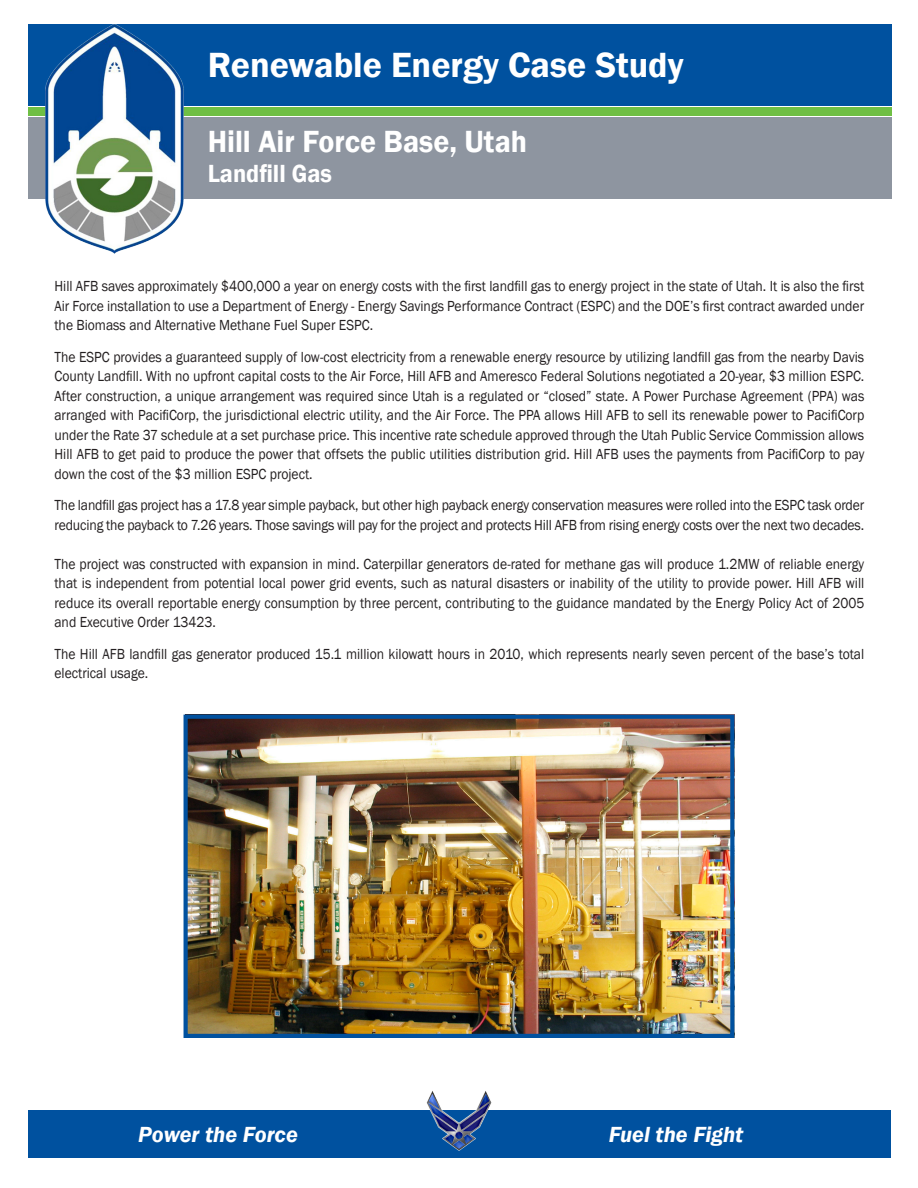
<style>
.page{position:relative;width:918px;height:1188px;background:#fff}
.page>*{position:absolute;margin:0;border:0;box-sizing:border-box;transform-origin:0 0}
.t1{font:600 36px "Franklin Gothic";color:#fff}
.t2{font:600 31.5px "Franklin Gothic";color:#fff;scale:.95 1}
.t3{font:600 25.5px "Franklin Gothic";color:#fff;scale:.95 1}
.t4{font:italic 600 22.5px "Franklin Gothic";color:#fff}
.t5{font:15px/19.5px "Franklin Gothic";letter-spacing:-.01em;color:#231f20;text-align:justify;scale:.91 1}
</style>
<div class="page">
<div style="left:29px;top:24px;width:863px;height:81px;background:#00519f"></div>
<div style="left:29px;top:117px;width:863px;height:82px;background:#8e95a0"></div>
<div style="left:29px;top:107px;width:863px;height:9px;background:#6fbf44"></div>
<img style="left:46px;top:24px;width:138px;height:229px">
<div style="left:29px;top:1111px;width:862px;height:47px;background:#00519f"></div>
<img style="left:426px;top:1091px;width:67px;height:60px">
<img style="left:189px;top:720px;width:540px;height:313px">
<div style="left:184px;top:715px;width:550px;height:323px;border:4px solid #00519f"></div>
<p class="t1" style="left:208px;top:43px;width:477px">Renewable Energy Case Study</p>
<p class="t2" style="left:208px;top:122px;width:338px">Hill Air Force Base, Utah</p>
<p class="t3" style="left:208px;top:158px;width:132px">Landfill Gas</p>
<p class="t5" style="left:54px;top:277px;width:891px">Hill AFB saves approximately $400,000 a year on energy costs with the first landfill gas to energy project in the state of Utah. It is also the first Air Force installation to use a Department of Energy - Energy Savings Performance Contract (ESPC) and the DOE’s first contract awarded under the Biomass and Alternative Methane Fuel Super ESPC.</p>
<p class="t5" style="left:54px;top:347px;width:892px">The ESPC provides a guaranteed supply of low-cost electricity from a renewable energy resource by utilizing landfill gas from the nearby Davis County Landfill. With no upfront capital costs to the Air Force, Hill AFB and Ameresco Federal Solutions negotiated a 20-year, $3 million ESPC.<br>After construction, a unique arrangement was required since Utah is a regulated or “closed” state. A Power Purchase Agreement (PPA) was arranged with PacifiCorp, the jurisdictional electric utility, and the Air Force. The PPA allows Hill AFB to sell its renewable power to PacifiCorp under the Rate 37 schedule at a set purchase price. This incentive rate schedule approved through the Utah Public Service Commission allows Hill AFB to get paid to produce the power that offsets the public utilities distribution grid. Hill AFB uses the payments from PacifiCorp to pay down the cost of the $3 million ESPC project.</p>
<p class="t5" style="left:54px;top:496px;width:891px">The landfill gas project has a 17.8 year simple payback, but other high payback energy conservation measures were rolled into the ESPC task order reducing the payback to 7.26 years. Those savings will pay for the project and protects Hill AFB from rising energy costs over the next two decades.</p>
<p class="t5" style="left:54px;top:554px;width:892px">The project was constructed with expansion in mind. Caterpillar generators de-rated for methane gas will produce 1.2MW of reliable energy that is independent from potential local power grid events, such as natural disasters or inability of the utility to provide power. Hill AFB will reduce its overall reportable energy consumption by three percent, contributing to the guidance mandated by the Energy Policy Act of 2005 and Executive Order 13423.</p>
<p class="t5" style="left:54px;top:644px;width:891px">The Hill AFB landfill gas generator produced 15.1 million kilowatt hours in 2010, which represents nearly seven percent of the base’s total electrical usage.</p>
<p class="t4" style="left:138px;top:1120px;width:161px">Power the Force</p>
<p class="t4" style="left:609px;top:1120px;width:136px">Fuel the Fight</p>
</div>
